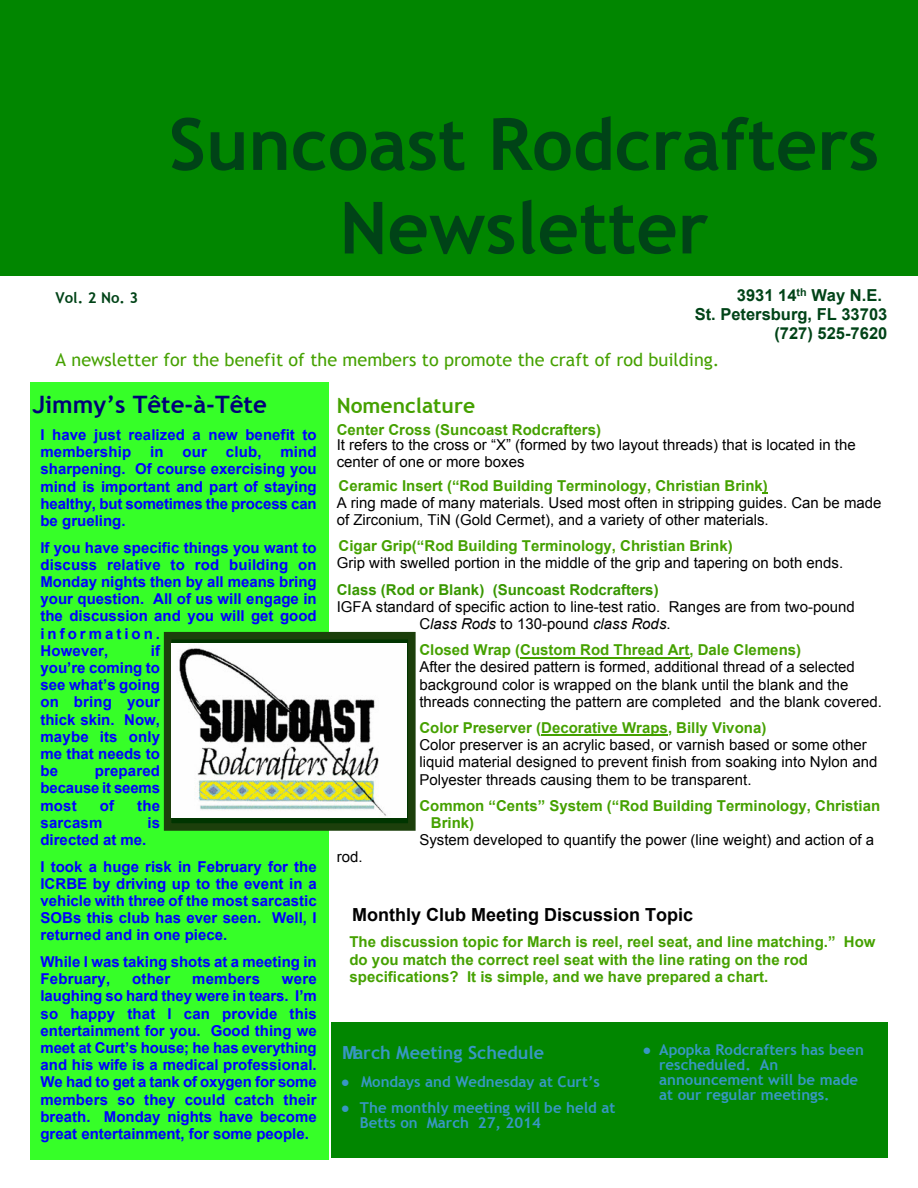
<style>
.page{position:relative;width:918px;height:1188px;background:#fff}
.page>*{position:absolute;margin:0;border:0;box-sizing:border-box;transform-origin:0 0}
.t1{font:700 72px/83.6px "Trebuchet MS";color:#004317;text-align:center}
.t2{font:700 24px "Trebuchet MS";color:#010078}
.t3{font:700 21px "Trebuchet MS";color:#45a100}
.t4{font:18px "Trebuchet MS";color:#45a100}
.t5{font:700 18px "Arial";color:#000}
.t6{font:700 18px "Trebuchet MS";color:#3897c3}
.t7{font:700 16.5px "Arial";color:#004317}
.t8{font:700 15px/17.2px "Arial";color:#00f;text-align:justify}
.t9{font:15px/17.2px "Arial";color:#000}
.t10{font:700 15px/17.2px "Arial";color:#45a100}
.t11{font:700 15px/15px "Trebuchet MS";color:#3897c3}
.t12{font:700 15px "Arial";color:#389700}
.t13{font:700 15px "Trebuchet MS";color:#004317}
.s1{font-style:italic}
.s2{font-family:"Arial"}
</style>
<div class="page">
<div style="left:0;top:0;width:918px;height:275px;background:#018600"></div>
<div style="left:31px;top:383px;width:298px;height:777px;background:#36ff28"></div>
<div style="left:331px;top:1022px;width:556px;height:135px;background:#018600"></div>
<hr style="left:520px;top:657px;width:169px;height:1px;background:#45a100">
<hr style="left:541px;top:735px;width:127px;height:1px;background:#45a100">
<div style="left:164px;top:632px;width:252px;height:199px;background:linear-gradient(to right,#003500,#003500);border:8px solid #1c3f0b"></div>
<img style="left:172px;top:644px;width:235px;height:173px">
<p class="t13" style="left:56px;top:292px;width:84px">Vol. 2 No. 3</p>
<h1 class="t1" style="left:169px;top:109px;width:712px">Suncoast Rodcrafters<br>Newsletter</h1>
<p class="t7" style="left:737px;top:289px;width:147px">3931 14<sup>th</sup> Way N.E.</p>
<p class="t7" style="left:695px;top:308px;width:194px">St. Petersburg, FL 33703</p>
<p class="t7" style="left:774px;top:327px;width:115px">(727) 525-7620</p>
<p class="t4" style="left:56px;top:353px;width:666px">A newsletter for the benefit of the members to promote the craft of rod building.</p>
<h2 class="t2" style="left:32px;top:396px;width:236px">Jimmy’s Tête-à-Tête</h2>
<p class="t8" style="left:40px;top:427px;width:278px">I have just realized a new benefit to membership</p>
<p class="t8" style="left:40px;top:445px;width:278px;text-indent:240px">mind sharpening. Of course exercising you mind is important and part of staying healthy, but sometimes the process can be grueling.</p>
<p class="t8" style="left:40px;top:540px;width:278px;text-align:left">If you have specific things you want to discuss relative to rod building on<br>Monday nights then by all means bring your question. All of us will engage in the discussion and you will get good information.<br>However,</p>
<p class="t8" style="left:150px;top:445px;width:15px">in</p>
<p class="t8" style="left:182px;top:445px;width:26px">our</p>
<p class="t8" style="left:226px;top:445px;width:37px">club,</p>
<p class="t8" style="left:40px;top:643px;width:121px;text-indent:110px">if you’re coming to see what’s going on bring your thick skin. Now, maybe its only me that needs to be</p>
<p class="t8" style="left:40px;top:764px;width:121px;text-indent:54px">prepared because it seems most</p>
<p class="t8" style="left:100px;top:798px;width:16px">of</p>
<p class="t8" style="left:137px;top:798px;width:24px">the</p>
<p class="t8" style="left:40px;top:815px;width:63px">sarcasm</p>
<p class="t8" style="left:147px;top:815px;width:14px">is</p>
<p class="t8" style="left:40px;top:828px;width:278px;line-height:26.7px">directed at me.<br>I took a huge risk in February for the</p>
<p class="t8" style="left:40px;top:876px;width:278px">ICRBE by driving up to the event in a vehicle with three of the most sarcastic SOBs this club has ever seen. Well, I returned and in one piece.</p>
<p class="t8" style="left:40px;top:955px;width:278px">While I was taking shots at a meeting in<br>February,</p>
<p class="t8" style="left:132px;top:972px;width:40px">other</p>
<p class="t8" style="left:192px;top:972px;width:69px">members</p>
<p class="t8" style="left:40px;top:972px;width:278px;text-indent:241px">were laughing so hard they were in tears. I’m so happy that I can provide this entertainment for you. Good thing we meet at Curt’s house; he has everything and his wife is a medical professional.<br>We had to get a tank of oxygen for some members so they could catch their breath. Monday nights have become great entertainment, for some people.</p>
<h3 class="t3" style="left:337px;top:397px;width:140px">Nomenclature</h3>
<p class="t10" style="left:337px;top:423px;width:266px">Center Cross (Suncoast Rodcrafters)</p>
<p class="t9" style="left:337px;top:438px;width:520px">It refers to the cross or “X” (formed by two layout threads) that is located in the center of one or more boxes</p>
<p class="t10" style="left:339px;top:478px;width:431px">Ceramic Insert (“Rod Building Terminology, Christian Brink)</p>
<p class="t9" style="left:337px;top:495px;width:546px">A ring made of many materials. Used most often in stripping guides. Can be made of Zirconium, TiN (Gold Cermet), and a variety of other materials.</p>
<p class="t10" style="left:339px;top:539px;width:396px">Cigar Grip(“Rod Building Terminology, Christian Brink)</p>
<p class="t9" style="left:337px;top:556px;width:508px">Grip with swelled portion in the middle of the grip and tapering on both ends.</p>
<p class="t12" style="left:337px;top:584px;width:323px">Class (Rod or Blank) (Suncoast Rodcrafters)</p>
<p class="t9" style="left:419px;top:599px;width:437px;text-indent:-83px">IGFA standard of specific action to line-test ratio. Ranges are from two-pound<br>C<span class="s1">lass Rods</span> to 130-pound <span class="s1">class Rods</span>.</p>
<p class="t10" style="left:419px;top:643px;width:383px">Closed Wrap (Custom Rod Thread Art, Dale Clemens)</p>
<p class="t9" style="left:419px;top:660px;width:464px">After the desired pattern is formed, additional thread of a selected background color is wrapped on the blank until the blank and the threads connecting the pattern are completed and the blank covered.</p>
<p class="t10" style="left:419px;top:720px;width:348px">Color Preserver (Decorative Wraps, Billy Vivona)</p>
<p class="t9" style="left:419px;top:738px;width:460px">Color preserver is an acrylic based, or varnish based or some other liquid material designed to prevent finish from soaking into Nylon and<br>Polyester threads causing them to be transparent.</p>
<p class="t10" style="left:431px;top:798px;width:451px;text-indent:-12px">Common “Cents” System (“Rod Building Terminology, Christian<br>Brink)</p>
<p class="t9" style="left:419px;top:833px;width:456px">System developed to quantify the power (line weight) and action of a</p>
<p class="t9" style="left:337px;top:850px;width:27px">rod.</p>
<p class="t5" style="left:352px;top:908px;width:343px">Monthly Club Meeting Discussion Topic</p>
<p class="t10" style="left:350px;top:935px;width:528px">The discussion topic for March is reel, reel seat, and line matching.” How do you match the correct reel seat with the line rating on the rod specifications? It is simple, and we have prepared a chart.</p>
<p class="t6" style="left:342px;top:1045px;width:203px"><span class="s2">M</span>arch Meeting Schedule</p>
<p class="t11" style="left:341px;top:1076px;width:261px"><span class="s2">●</span> Mondays and Wednesday at Curt’s</p>
<p class="t11" style="left:360px;top:1102px;width:257px;text-indent:-19px"><span class="s2">●</span> The monthly meeting will be held at<br>Betts on March 27, 2014</p>
<p class="t11" style="left:659px;top:1044px;width:206px;text-indent:-17px"><span class="s2">●</span> Apopka Rodcrafters has been rescheduled. An announcement will be made at our regular meetings.</p>
</div>
